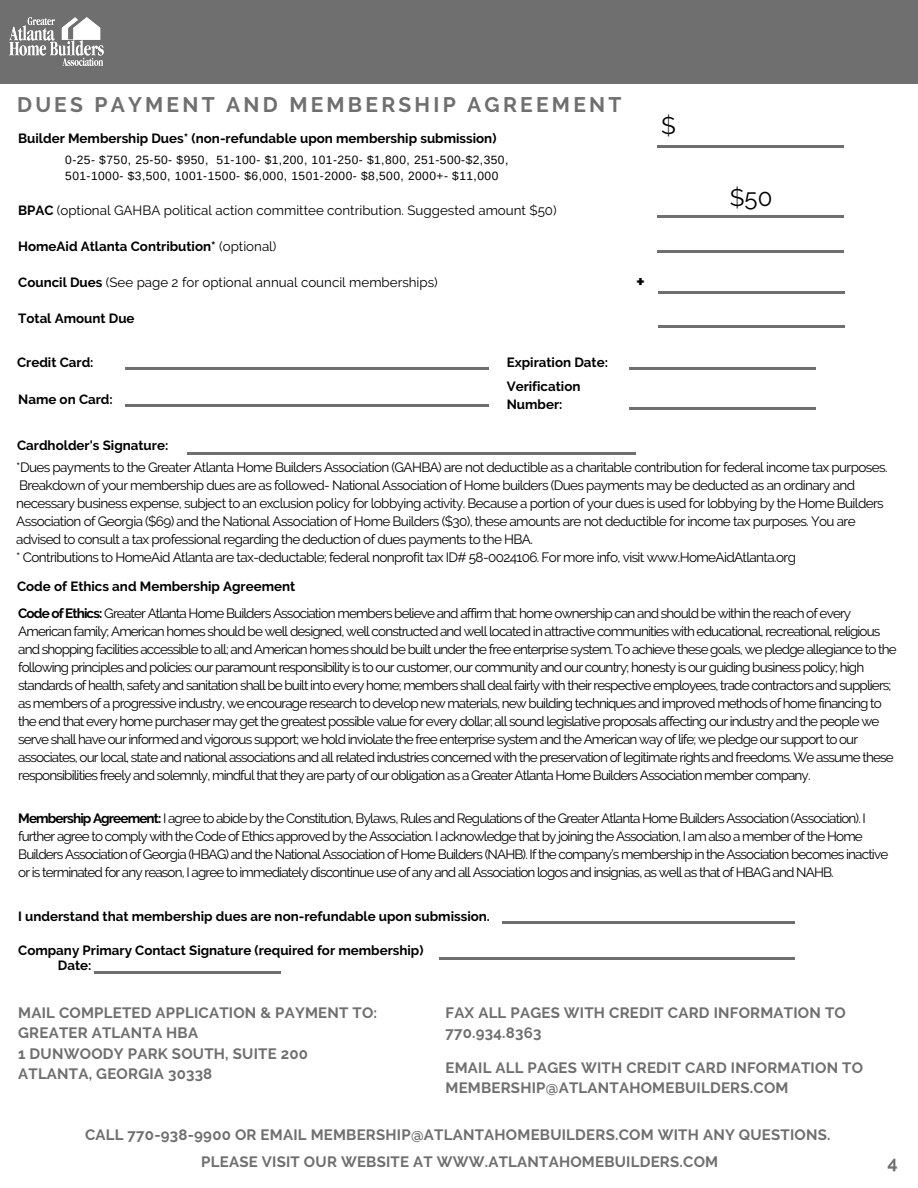
<style>
.page{position:relative;width:918px;height:1188px;background:#fff}
.page>*{position:absolute;margin:0;border:0;box-sizing:border-box;transform-origin:0 0}
.t1{font:24px "Raleway";color:#000}
.t2{font:700 21px "Raleway";letter-spacing:.155em;color:#6f6f6f}
.t3{font:700 21px "Raleway";color:#000}
.t4{font:700 18px "Raleway";color:#6f6f6f}
.t5{font:700 15px/20.2px "Raleway";letter-spacing:.015em;color:#6f6f6f}
.t6{font:13.5px/18px "Raleway";letter-spacing:-.065em;color:#000}
.t7{font:13.5px/18px "Raleway";letter-spacing:-.045em;color:#000}
.t8{font:700 13.35px/18px "Raleway";color:#000}
.t9{font:13.35px "Raleway";color:#000}
.t10{font:12px/15.8px "Arimo";letter-spacing:.04em;color:#000}
.s1{font-weight:700}
.s2{font-weight:400}
</style>
<div class="page">
<div style="left:0;top:0;width:918px;height:84px;background:#6f6f6f"></div>
<img style="left:10px;top:17px;width:93px;height:49px">
<hr style="left:658px;top:326px;width:187px;height:2px;background:#6f6f6f">
<hr style="left:658px;top:250px;width:186px;height:2px;background:#6f6f6f">
<hr style="left:658px;top:292px;width:187px;height:2px;background:#6f6f6f">
<hr style="left:629px;top:368px;width:187px;height:2px;background:#6f6f6f">
<hr style="left:629px;top:408px;width:187px;height:2px;background:#6f6f6f">
<hr style="left:125px;top:404px;width:363px;height:2px;background:#6f6f6f">
<hr style="left:187px;top:452px;width:449px;height:2px;background:#6f6f6f">
<hr style="left:439px;top:957px;width:356px;height:2px;background:#6f6f6f">
<hr style="left:95px;top:971px;width:186px;height:3px;background:#6f6f6f">
<hr style="left:125px;top:368px;width:363px;height:2px;background:#6f6f6f">
<hr style="left:658px;top:146px;width:186px;height:2px;background:#6f6f6f">
<hr style="left:658px;top:215px;width:186px;height:2px;background:#6f6f6f">
<hr style="left:502px;top:921px;width:293px;height:2px;background:#6f6f6f">
<h2 class="t2" style="left:17px;top:92px;width:606px">DUES PAYMENT AND MEMBERSHIP AGREEMENT</h2>
<p class="t8" style="left:18px;top:129px;width:480px">Builder Membership Dues* (non-refundable upon membership submission)</p>
<p class="t10" style="left:65px;top:152px;width:445px">0-25- $750, 25-50- $950, 51-100- $1,200, 101-250- $1,800, 251-500-$2,350,<br>501-1000- $3,500, 1001-1500- $6,000, 1501-2000- $8,500, 2000+- $11,000</p>
<p class="t9" style="left:18px;top:202px;width:540px"><span class="s1">BPAC</span> (optional GAHBA political action committee contribution. Suggested amount $50)</p>
<p class="t8" style="left:18px;top:237px;width:260px">HomeAid Atlanta Contribution* <span class="s2">(optional)</span></p>
<p class="t9" style="left:18px;top:274px;width:421px"><span class="s1">Council Dues</span> (See page 2 for optional annual council memberships)</p>
<p class="t8" style="left:18px;top:309px;width:118px">Total Amount Due</p>
<p class="t8" style="left:17px;top:353px;width:78px">Credit Card:</p>
<p class="t8" style="left:507px;top:353px;width:103px">Expiration Date:</p>
<p class="t8" style="left:18px;top:391px;width:96px">Name on Card:</p>
<p class="t8" style="left:507px;top:377px;width:75px">Verification<br>Number:</p>
<h2 class="t3" style="left:636px;top:269px;width:10px">+</h2>
<h1 class="t1" style="left:661px;top:111px;width:16px">$</h1>
<h1 class="t1" style="left:730px;top:183px;width:44px">$50</h1>
<p class="t8" style="left:17px;top:436px;width:153px">Cardholder's Signature:</p>
<p class="t7" style="left:16px;top:459px;width:873px">*Dues payments to the Greater Atlanta Home Builders Association (GAHBA) are not deductible as a charitable contribution for federal income tax purposes.<br>Breakdown of your membership dues are as followed- National Association of Home builders (Dues payments may be deducted as an ordinary and necessary business expense, subject to an exclusion policy for lobbying activity. Because a portion of your dues is used for lobbying by the Home Builders Association of Georgia ($69) and the National Association of Home Builders ($30), these amounts are not deductible for income tax purposes. You are advised to consult a tax professional regarding the deduction of dues payments to the HBA.<br>* Contributions to HomeAid Atlanta are tax-deductable; federal nonprofit tax ID# 58-0024106. For more info, visit www.HomeAidAtlanta.org</p>
<p class="t8" style="left:17px;top:577px;width:280px">Code of Ethics and Membership Agreement</p>
<p class="t6" style="left:18px;top:604px;width:880px"><span class="s1">Code of Ethics:</span> Greater Atlanta Home Builders Association members believe and affirm that: home ownership can and should be within the reach of every American family; American homes should be well designed, well constructed and well located in attractive communities with educational, recreational, religious and shopping facilities accessible to all; and American homes should be built under the free enterprise system. To achieve these goals, we pledge allegiance to the following principles and policies: our paramount responsibility is to our customer, our community and our country; honesty is our guiding business policy; high standards of health, safety and sanitation shall be built into every home; members shall deal fairly with their respective employees, trade contractors and suppliers; as members of a progressive industry, we encourage research to develop new materials, new building techniques and improved methods of home financing to the end that every home purchaser may get the greatest possible value for every dollar; all sound legislative proposals affecting our industry and the people we serve shall have our informed and vigorous support; we hold inviolate the free enterprise system and the American way of life; we pledge our support to our associates, our local, state and national associations and all related industries concerned with the preservation of legitimate rights and freedoms. We assume these responsibilities freely and solemnly, mindful that they are party of our obligation as a Greater Atlanta Home Builders Association member company.</p>
<p class="t6" style="left:18px;top:809px;width:872px"><span class="s1">Membership Agreement:</span> I agree to abide by the Constitution, Bylaws, Rules and Regulations of the Greater Atlanta Home Builders Association (Association). I further agree to comply with the Code of Ethics approved by the Association. I acknowledge that byjoining the Association, I am also a member of the Home Builders Association of Georgia (HBAG) and the National Association of Home Builders (NAHB). If the company’s membership in the Association becomes inactive or is terminated for any reason, I agree to immediately discontinue use of any and all Association logos and insignias, as well as that of HBAG and NAHB.</p>
<p class="t8" style="left:18px;top:907px;width:473px">I understand that membership dues are non-refundable upon submission.</p>
<p class="t8" style="left:58px;top:943px;width:367px;line-height:15.3px;text-indent:-40px">Company Primary Contact Signature (required for membership)<br>Date:</p>
<p class="t5" style="left:18px;top:1003px;width:361px">MAIL COMPLETED APPLICATION &amp; PAYMENT TO:<br>GREATER ATLANTA HBA<br>1 DUNWOODY PARK SOUTH, SUITE 200<br>ATLANTA, GEORGIA 30338</p>
<p class="t5" style="left:446px;top:1003px;width:402px">FAX ALL PAGES WITH CREDIT CARD INFORMATION TO<br>770.934.8363</p>
<p class="t5" style="left:446px;top:1057px;width:419px">EMAIL ALL PAGES WITH CREDIT CARD INFORMATION TO<br>MEMBERSHIP@ATLANTAHOMEBUILDERS.COM</p>
<p class="t5" style="left:85px;top:1121px;width:747px;line-height:27px;text-align:center">CALL 770-938-9900 OR EMAIL MEMBERSHIP@ATLANTAHOMEBUILDERS.COM WITH ANY QUESTIONS.<br>PLEASE VISIT OUR WEBSITE AT WWW.ATLANTAHOMEBUILDERS.COM</p>
<h3 class="t4" style="left:888px;top:1152px;width:12px">4</h3>
</div>
